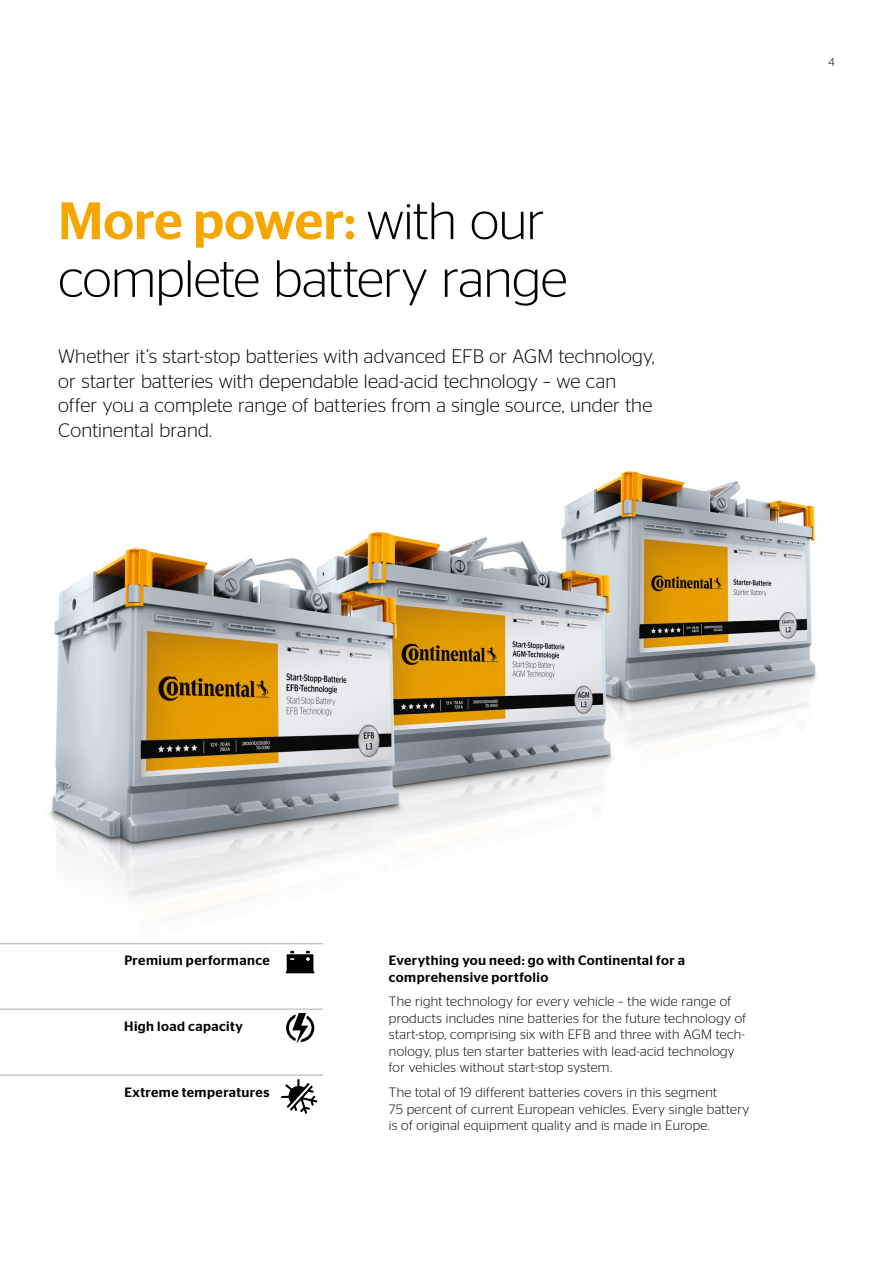
<style>
.page{position:relative;width:893px;height:1263px;background:#fff}
.page>*{position:absolute;margin:0;border:0;box-sizing:border-box;transform-origin:0 0}
.t1{font:300 52.5px/57.8px "Continental Stag Sans";letter-spacing:-.01em;color:#000}
.t2{font:300 19.5px/24.8px "Continental Stag Sans";letter-spacing:.01em;color:#000}
.t3{font:300 13.5px/16.5px "Continental Stag Sans";letter-spacing:.02em;color:#000}
.t4{font:500 13.5px/16.5px "Continental Stag Sans";letter-spacing:.03em;color:#000}
.t5{font:300 11.25px "Continental Stag Sans";color:#000}
.s1{font-weight:500;color:#f7a600}
</style>
<div class="page">
<img style="left:0;top:471px;width:817px;height:560px">
<svg style="left:286px;top:951px;width:28px;height:22px"></svg>
<hr style="left:0;top:943px;width:323px;height:1px;background:#b1b2b3">
<svg style="left:286px;top:1013px;width:28px;height:30px"></svg>
<hr style="left:0;top:1008px;width:323px;height:2px;background:#b1b2b3">
<hr style="left:281px;top:1095px;width:15px;height:3px;background:#000">
<svg style="left:285px;top:1079px;width:32px;height:35px"></svg>
<hr style="left:0;top:1074px;width:323px;height:2px;background:#b1b2b3">
<h1 class="t1" style="left:58px;top:191px;width:511px"><span class="s1">More power:</span> with our complete battery range</h1>
<h2 class="t2" style="left:58px;top:343px;width:598px">Whether it’s start-stop batteries with advanced EFB or AGM technology, or starter batteries with dependable lead-acid technology – we can offer you a complete range of batteries from a single source, under the Continental brand.</h2>
<p class="t5" style="left:828px;top:56px;width:8px">4</p>
<p class="t4" style="left:124px;top:952px;width:147px">Premium performance</p>
<p class="t4" style="left:124px;top:1018px;width:120px">High load capacity</p>
<p class="t4" style="left:125px;top:1084px;width:146px">Extreme temperatures</p>
<p class="t4" style="left:389px;top:952px;width:298px">Everything you need: go with Continental for a comprehensive portfolio</p>
<p class="t3" style="left:389px;top:993px;width:359px">The right technology for every vehicle – the wide range of products includes nine batteries for the future technology of start-stop, comprising six with EFB and three with AGM tech&shy;nology, plus ten starter batteries with lead-acid technology for vehicles without start-stop system.</p>
<p class="t3" style="left:389px;top:1084px;width:362px">The total of 19 different batteries covers in this segment<br>75 percent of current European vehicles. Every single battery is of original equipment quality and is made in Europe.</p>
</div>
